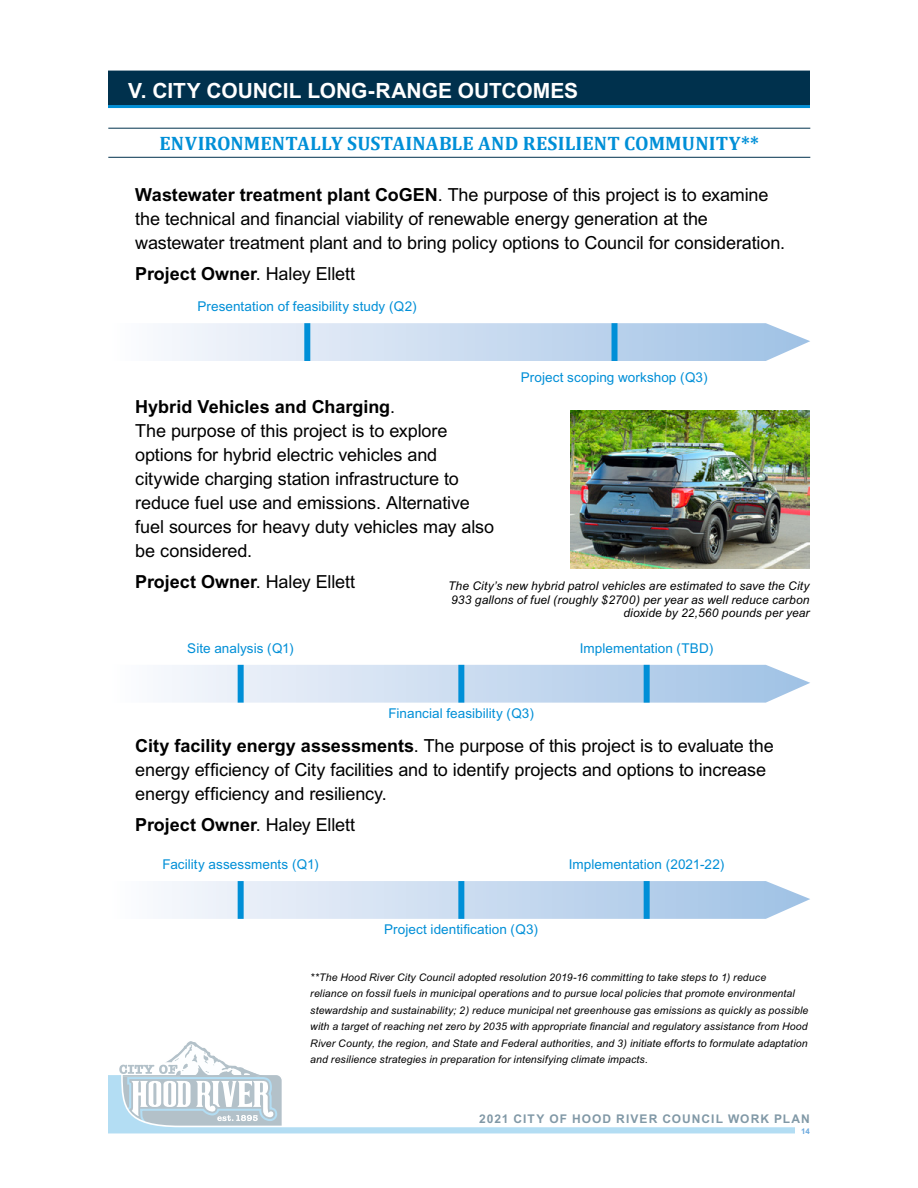
<style>
.page{position:relative;width:918px;height:1188px;background:#fff}
.page>*{position:absolute;margin:0;border:0;box-sizing:border-box;transform-origin:0 0}
.Blue_Bar{font:700 21px "M Arial";letter-spacing:-.005em;color:#fff}
.Paragraph_Style_5{font:700 19.5px "Cambria";letter-spacing:.01em;color:#008fd7}
.t1{font:18px/24px "M Arial";letter-spacing:-.005em;color:#000}
.t2{font:700 18px "M Arial";color:#000}
.t3{font:13.5px "M Arial";letter-spacing:.005em;color:#008fd7}
.t4{font:italic 12px/13.5px "M Arial";letter-spacing:.01em;color:#000;text-align:right}
.t5{font:700 12px "M Arial";letter-spacing:.085em;color:#00314d}
.t6{font:italic 10.5px/16.5px "M Arial";letter-spacing:.015em;color:#000}
.t7{font:700 7.8px "M Arial";color:#6aa8de}
.s1{font-weight:700}
.s2{font-weight:400}
</style>
<div class="page">
<svg style="left:108px;top:1041px;width:687px;height:93px"></svg>
<hr style="left:108px;top:105px;width:702px;height:3px;background:#008fd7">
<div style="left:108px;top:71px;width:702px;height:34px;background:#00314d"></div>
<hr style="left:108px;top:128px;width:702px;height:1px;background:#00314d">
<hr style="left:108px;top:157px;width:702px;height:1px;background:#00314d">
<svg style="left:164px;top:665px;width:646px;height:38px;background:#ccddf0"></svg>
<svg style="left:164px;top:881px;width:646px;height:38px;background:#ccddf0"></svg>
<svg style="left:164px;top:323px;width:646px;height:38px;background:#ccddf0"></svg>
<div style="left:238px;top:665px;width:6px;height:38px;background:#008fd7"></div>
<div style="left:238px;top:881px;width:6px;height:38px;background:#008fd7"></div>
<div style="left:304px;top:323px;width:6px;height:38px;background:#008fd7"></div>
<div style="left:458px;top:665px;width:6px;height:38px;background:#008fd7"></div>
<div style="left:458px;top:881px;width:6px;height:38px;background:#008fd7"></div>
<div style="left:644px;top:665px;width:6px;height:38px;background:#008fd7"></div>
<div style="left:644px;top:881px;width:6px;height:38px;background:#008fd7"></div>
<div style="left:612px;top:323px;width:6px;height:38px;background:#008fd7"></div>
<img style="left:571px;top:410px;width:239px;height:159px">
<p class="Blue_Bar" style="left:128px;top:78px;width:451px">V. CITY COUNCIL LONG-RANGE OUTCOMES</p>
<p class="Paragraph_Style_5" style="left:160px;top:132px;width:601px">ENVIRONMENTALLY SUSTAINABLE AND RESILIENT COMMUNITY**</p>
<p class="t1" style="left:135px;top:183px;width:651px"><span class="s1">Wastewater treatment plant CoGEN</span>. The purpose of this project is to examine the technical and financial viability of renewable energy generation at the wastewater treatment plant and to bring policy options to Council for consideration.</p>
<p class="t2" style="left:135px;top:263px;width:221px">Project Owner<span class="s2">. Haley Ellett</span></p>
<p class="t3" style="left:198px;top:299px;width:221px">Presentation of feasibility study (Q2)</p>
<p class="t3" style="left:521px;top:370px;width:189px">Project scoping workshop (Q3)</p>
<p class="t1" style="left:135px;top:395px;width:360px"><span class="s1">Hybrid Vehicles and Charging</span>.<br>The purpose of this project is to explore options for hybrid electric vehicles and citywide charging station infrastructure to reduce fuel use and emissions. Alternative fuel sources for heavy duty vehicles may also be considered.</p>
<p class="t2" style="left:135px;top:571px;width:221px">Project Owner<span class="s2">. Haley Ellett</span></p>
<p class="t4" style="left:448px;top:579px;width:363px">The City’s new hybrid patrol vehicles are estimated to save the City<br>933 gallons of fuel (roughly $2700) per year as well reduce carbon dioxide by 22,560 pounds per year</p>
<p class="t3" style="left:187px;top:640px;width:108px">Site analysis (Q1)</p>
<p class="t3" style="left:388px;top:706px;width:147px">Financial feasibility (Q3)</p>
<p class="t3" style="left:580px;top:640px;width:135px">Implementation (TBD)</p>
<p class="t1" style="left:135px;top:734px;width:640px"><span class="s1">City facility energy assessments</span>. The purpose of this project is to evaluate the energy efficiency of City facilities and to identify projects and options to increase energy efficiency and resiliency.</p>
<p class="t2" style="left:135px;top:814px;width:221px">Project Owner<span class="s2">. Haley Ellett</span></p>
<p class="t3" style="left:162px;top:857px;width:158px">Facility assessments (Q1)</p>
<p class="t3" style="left:384px;top:922px;width:156px">Project identification (Q3)</p>
<p class="t3" style="left:569px;top:857px;width:157px">Implementation (2021-22)</p>
<p class="t6" style="left:310px;top:969px;width:499px">**The Hood River City Council adopted resolution 2019-16 committing to take steps to 1) reduce<br>reliance on fossil fuels in municipal operations and to pursue local policies that promote environmental stewardship and sustainability; 2) reduce municipal net greenhouse gas emissions as quickly as possible with a target of reaching net zero by 2035 with appropriate financial and regulatory assistance from Hood River County, the region, and State and Federal authorities, and 3) initiate efforts to formulate adaptation and resilience strategies in preparation for intensifying climate impacts.</p>
<p class="t5" style="left:479px;top:1112px;width:332px">2021 CITY OF HOOD RIVER COUNCIL WORK PLAN</p>
<p class="t7" style="left:801px;top:1127px;width:10px">14</p>
</div>
